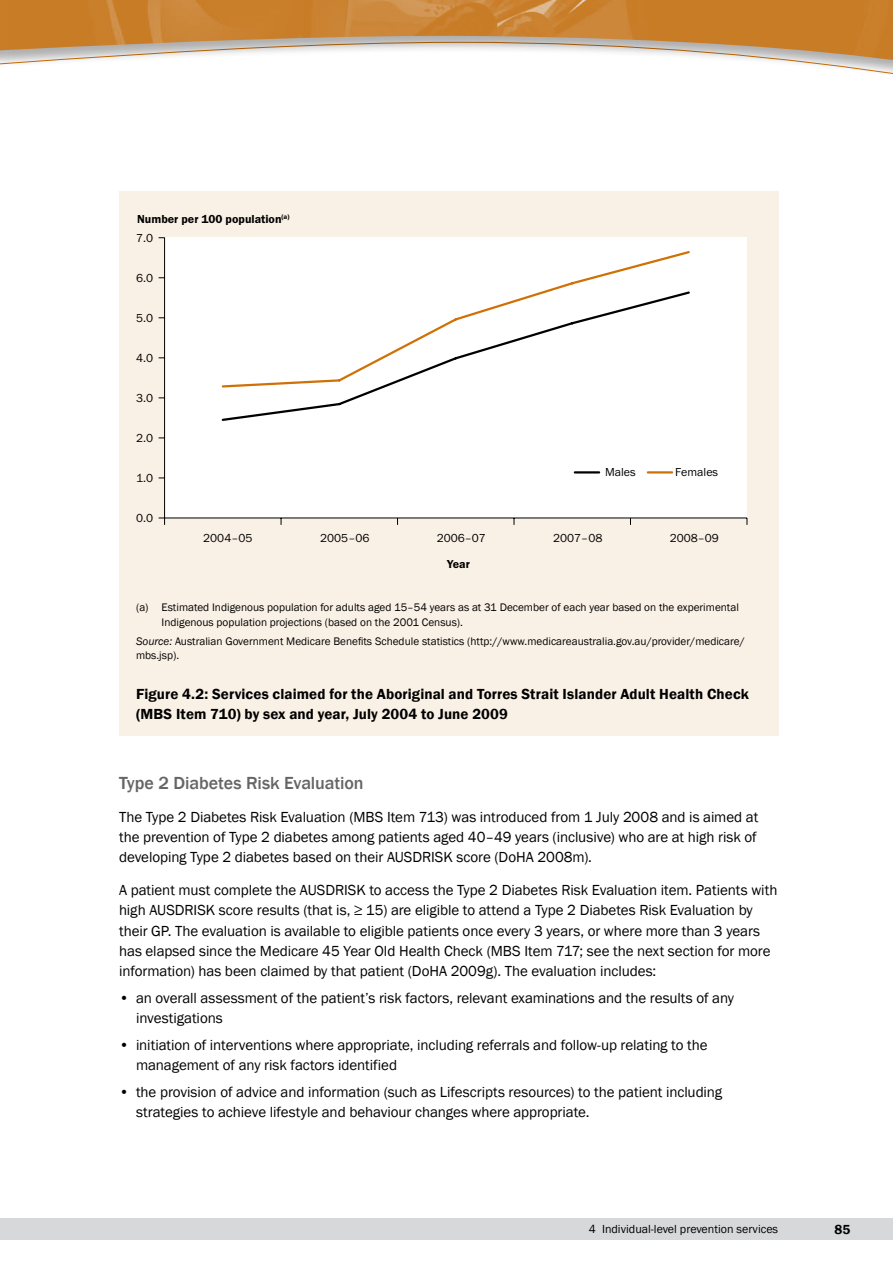
<style>
.page{position:relative;width:893px;height:1263px;background:#fff}
.page>*{position:absolute;margin:0;border:0;box-sizing:border-box;transform-origin:0 0}
.t1{font:500 18px "Franklin Gothic";letter-spacing:-.005em;color:#646567}
.t2{font:15px/20.2px "Franklin Gothic";letter-spacing:-.005em;color:#000}
.t3{font:600 15px/19.5px "Franklin Gothic";letter-spacing:.005em;color:#000}
.t4{font:600 13.5px "Franklin Gothic";color:#000}
.t5{font:12px "Franklin Gothic";color:#000}
.t6{font:600 12px "Franklin Gothic";color:#000}
.t7{font:11.25px/14.2px "Franklin Gothic";color:#000}
.s1{font-style:italic}
</style>
<div class="page">
<div style="left:0;top:1218px;width:893px;height:22px;background:#d7d8d9"></div>
<img style="left:0;top:0;width:893px;height:42px">
<svg style="left:0;top:42px;width:893px;height:32px"></svg>
<div style="left:119px;top:191px;width:659px;height:545px;background:#faf1e6"></div>
<div style="left:165px;top:238px;width:582px;height:280px;background:#fff"></div>
<hr style="left:164px;top:238px;width:1px;height:280px;background:#000">
<hr style="left:165px;top:518px;width:582px;height:1px;background:#000">
<svg style="left:159px;top:518px;width:6px;height:7px"></svg>
<svg style="left:221px;top:389px;width:160px;height:32px"></svg>
<svg style="left:221px;top:251px;width:469px;height:138px"></svg>
<hr style="left:575px;top:471px;width:24px;height:2px;background:#000">
<hr style="left:648px;top:471px;width:24px;height:2px;background:#d07005">
<p class="t6" style="left:137px;top:212px;width:154px">Number per 100 population<sup>(a)</sup></p>
<p class="t5" style="left:136px;top:231px;width:19px">7.0</p>
<p class="t5" style="left:136px;top:271px;width:19px">6.0</p>
<p class="t5" style="left:136px;top:311px;width:19px">5.0</p>
<p class="t5" style="left:136px;top:351px;width:19px">4.0</p>
<p class="t5" style="left:136px;top:391px;width:19px">3.0</p>
<p class="t5" style="left:136px;top:431px;width:19px">2.0</p>
<p class="t5" style="left:136px;top:471px;width:19px">1.0</p>
<p class="t5" style="left:136px;top:511px;width:19px">0.0</p>
<p class="t5" style="left:605px;top:465px;width:32px">Males</p>
<p class="t5" style="left:675px;top:465px;width:45px">Females</p>
<p class="t5" style="left:203px;top:530px;width:51px">2004–05</p>
<p class="t5" style="left:320px;top:530px;width:51px">2005–06</p>
<p class="t5" style="left:437px;top:530px;width:51px">2006–07</p>
<p class="t5" style="left:553px;top:530px;width:51px">2007–08</p>
<p class="t5" style="left:670px;top:530px;width:51px">2008–09</p>
<p class="t6" style="left:447px;top:556px;width:24px">Year</p>
<p class="t7" style="left:162px;top:601px;width:579px;text-indent:-26px">(a) Estimated Indigenous population for adults aged 15–54 years as at 31 December of each year based on the experimental<br>Indigenous population projections (based on the 2001 Census).</p>
<p class="t7" style="left:136px;top:635px;width:610px"><span class="s1">Source:</span> Australian Government Medicare Benefits Schedule statistics (http://www.medicareaustralia.gov.au/provider/medicare/ mbs.jsp).</p>
<p class="t3" style="left:136px;top:685px;width:614px">Figure 4.2: Services claimed for the Aboriginal and Torres Strait Islander Adult Health Check (MBS Item 710) by sex and year, July 2004 to June 2009</p>
<p class="t1" style="left:119px;top:771px;width:246px">Type 2 Diabetes Risk Evaluation</p>
<p class="t2" style="left:119px;top:807px;width:641px;text-align:justify">The Type 2 Diabetes Risk Evaluation (MBS Item 713) was introduced from 1 July 2008 and is aimed at the prevention of Type 2 diabetes among patients aged 40–49 years (inclusive) who are at high risk of developing Type 2 diabetes based on their AUSDRISK score (DoHA 2008m).</p>
<p class="t2" style="left:119px;top:880px;width:660px">A patient must complete the AUSDRISK to access the Type 2 Diabetes Risk Evaluation item. Patients with high AUSDRISK score results (that is, ≥ 15) are eligible to attend a Type 2 Diabetes Risk Evaluation by their GP. The evaluation is available to eligible patients once every 3 years, or where more than 3 years has elapsed since the Medicare 45 Year Old Health Check (MBS Item 717; see the next section for more information) has been claimed by that patient (DoHA 2009g). The evaluation includes:</p>
<p class="t2" style="left:136px;top:988px;width:600px;text-indent:-17px">• an overall assessment of the patient’s risk factors, relevant examinations and the results of any investigations</p>
<p class="t2" style="left:136px;top:1035px;width:573px;text-indent:-17px">• initiation of interventions where appropriate, including referrals and follow-up relating to the management of any risk factors identified</p>
<p class="t2" style="left:136px;top:1082px;width:588px;text-indent:-17px">• the provision of advice and information (such as Lifescripts resources) to the patient including strategies to achieve lifestyle and behaviour changes where appropriate.</p>
<p class="t5" style="left:589px;top:1221px;width:191px">4 Individual-level prevention services</p>
<p class="t4" style="left:834px;top:1221px;width:18px">85</p>
</div>
